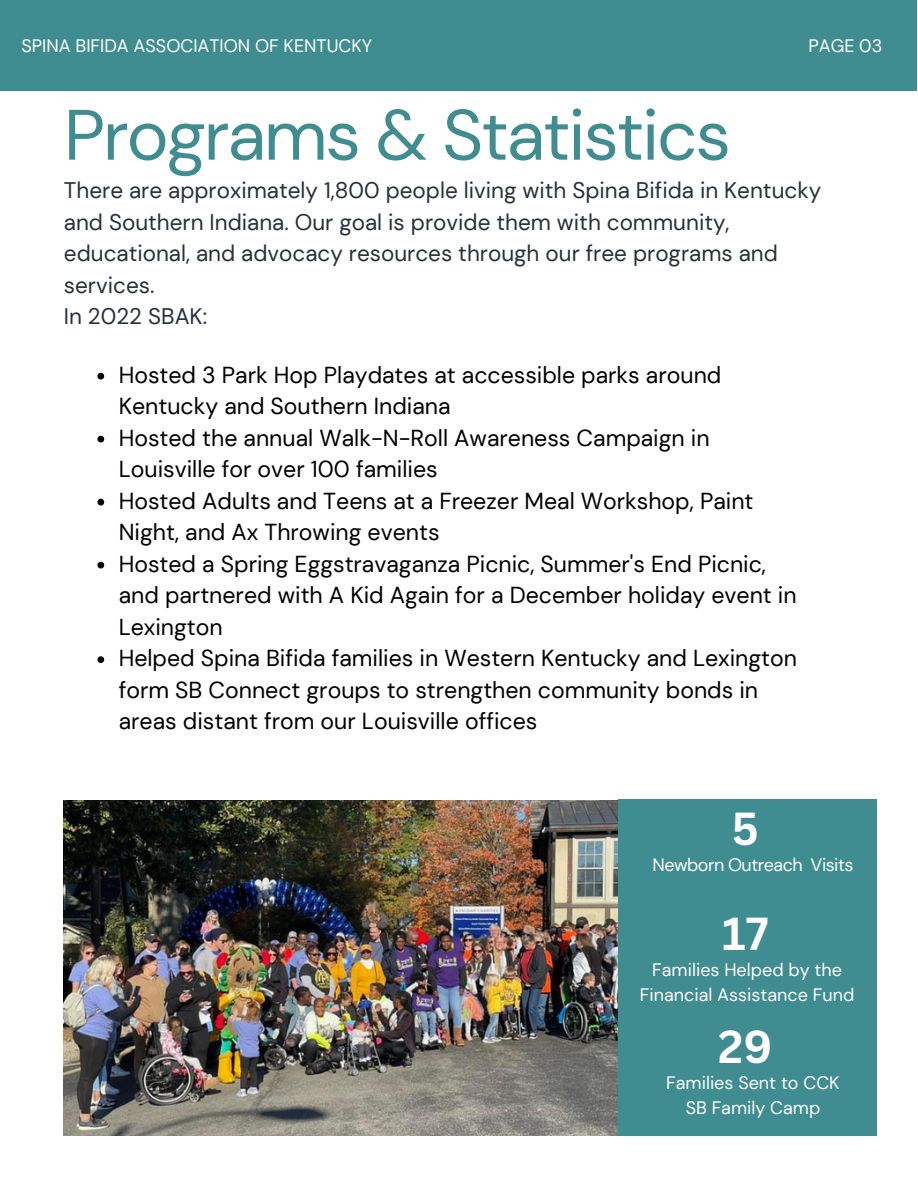
<style>
.page{position:relative;width:918px;height:1188px;background:#fff}
.page>*{position:absolute;margin:0;border:0;box-sizing:border-box;transform-origin:0 0}
.t1{font:71.1px "DM Sans";letter-spacing:-.03em;color:#3f8d91}
.t2{font:700 45px "Canva Sans";color:#fff}
.t3{font:23.1px/31.5px "DM Sans";color:#000}
.t4{font:22.5px/31.5px "DM Sans";color:#293039}
.t5{font:18px/24.8px "DM Sans";color:#fff;text-align:center}
.t6{font:18px "DM Sans";letter-spacing:-.03em;color:#fff}
</style>
<div class="page">
<div style="left:618px;top:799px;width:259px;height:336px;background:#3f8d91"></div>
<div style="left:0;top:0;width:917px;height:90px;background:#3f8d91"></div>
<img style="left:64px;top:801px;width:553px;height:334px">
<svg style="left:97px;top:373px;width:7px;height:7px"></svg>
<svg style="left:97px;top:436px;width:7px;height:7px"></svg>
<svg style="left:97px;top:499px;width:7px;height:7px"></svg>
<svg style="left:97px;top:562px;width:7px;height:7px"></svg>
<svg style="left:97px;top:656px;width:7px;height:7px"></svg>
<p class="t5" style="left:21px;top:33px;width:352px">SPINA BIFIDA ASSOCIATION OF KENTUCKY</p>
<p class="t5" style="left:808px;top:33px;width:75px">PAGE 03</p>
<h1 class="t1" style="left:64px;top:89px;width:669px">Programs &amp; Statistics</h1>
<p class="t4" style="left:64px;top:175px;width:759px">There are approximately 1,800 people living with Spina Bifida in Kentucky and Southern Indiana. Our goal is provide them with community, educational, and advocacy resources through our free programs and services.<br>In 2022 SBAK:</p>
<p class="t3" style="left:119px;top:359px;width:680px">Hosted 3 Park Hop Playdates at accessible parks around Kentucky and Southern Indiana<br>Hosted the annual Walk-N-Roll Awareness Campaign in Louisville for over 100 families<br>Hosted Adults and Teens at a Freezer Meal Workshop, Paint Night, and Ax Throwing events<br>Hosted a Spring Eggstravaganza Picnic, Summer's End Picnic, and partnered with A Kid Again for a December holiday event in Lexington<br>Helped Spina Bifida families in Western Kentucky and Lexington form SB Connect groups to strengthen community bonds in areas distant from our Louisville offices</p>
<h2 class="t2" style="left:732px;top:797px;width:29px">5</h2>
<p class="t6" style="left:653px;top:853px;width:202px">Newborn Outreach Visits</p>
<h2 class="t2" style="left:722px;top:901px;width:48px">17</h2>
<p class="t5" style="left:640px;top:957px;width:216px">Families Helped by the<br>Financial Assistance Fund</p>
<h2 class="t2" style="left:718px;top:1015px;width:56px">29</h2>
<p class="t5" style="left:666px;top:1071px;width:175px">Families Sent to CCK<br>SB Family Camp</p>
</div>
